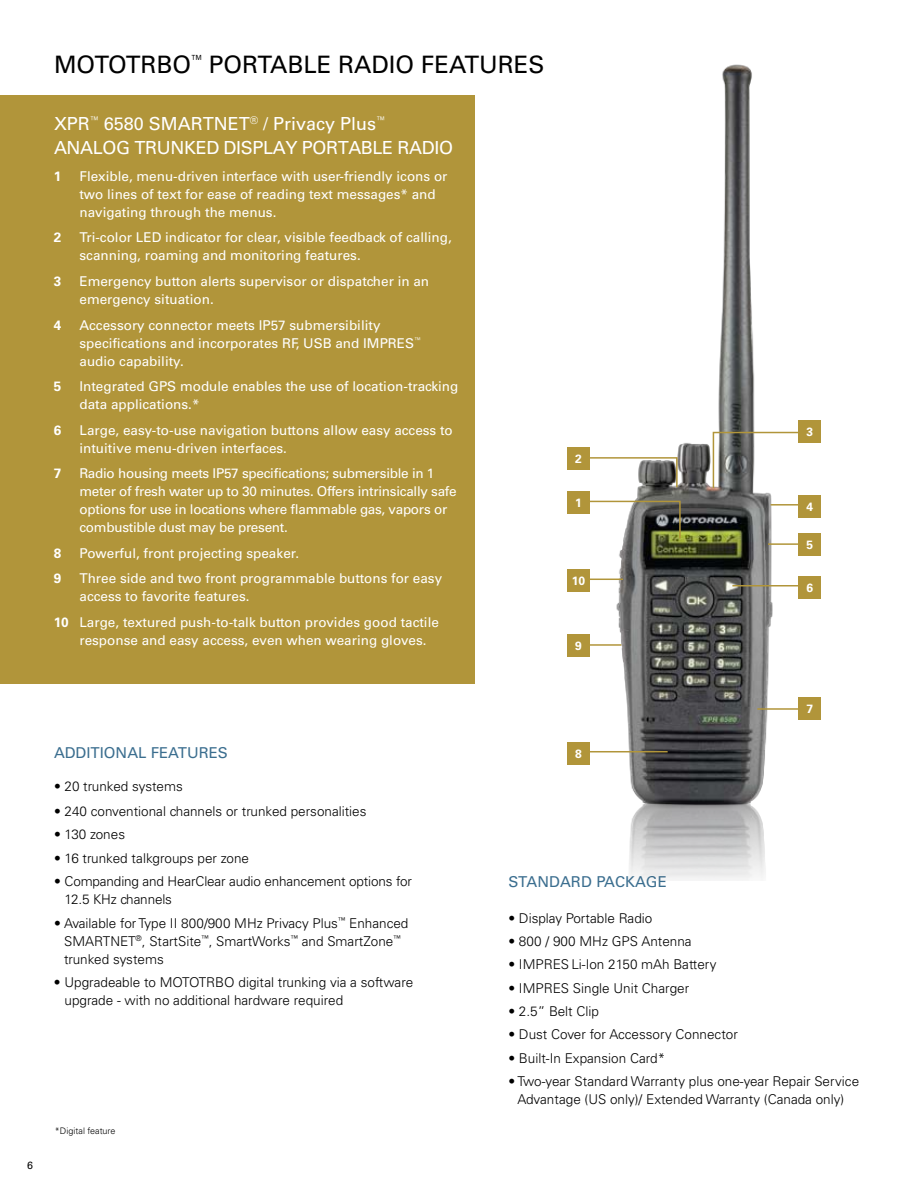
<style>
.page{position:relative;width:918px;height:1188px;background:#fff}
.page>*{position:absolute;margin:0;border:0;box-sizing:border-box;transform-origin:0 0}
.t1{font:24px "Univers";color:#000}
.t2{font:18px/24px "Univers";color:#fff}
.t3{font:15px "Univers";color:#3b6e8f}
.t4{font:13.5px/18px "Univers";color:#fff}
.t5{font:300 13.5px/18px "Univers";color:#000}
.t6{font:13.5px/18px "Univers";letter-spacing:-.02em;color:#fff}
.t7{font:700 13.5px "Univers";color:#fff}
.t8{font:700 12px "Univers";color:#fff}
.t9{font:10.5px "Univers";color:#000}
.t10{font:300 9px "Univers";color:#000}
.s1{font-weight:700}
</style>
<div class="page">
<div style="left:0;top:96px;width:475px;height:588px;background:#b1953a"></div>
<img style="left:570px;top:64px;width:251px;height:816px">
<div style="left:567px;top:491px;width:23px;height:22px;background:#b1953a"></div>
<div style="left:799px;top:421px;width:22px;height:22px;background:#b1953a"></div>
<div style="left:567px;top:742px;width:23px;height:22px;background:#b1953a"></div>
<div style="left:567px;top:635px;width:23px;height:22px;background:#b1953a"></div>
<div style="left:567px;top:569px;width:23px;height:22px;background:#b1953a"></div>
<svg style="left:586px;top:456px;width:92px;height:33px"></svg>
<svg style="left:712px;top:431px;width:94px;height:59px"></svg>
<hr style="left:771px;top:504px;width:39px;height:2px;background:#b1953a">
<hr style="left:768px;top:543px;width:42px;height:2px;background:#b1953a">
<hr style="left:757px;top:708px;width:53px;height:2px;background:#b1953a">
<hr style="left:732px;top:585px;width:78px;height:1px;background:#b1953a">
<svg style="left:585px;top:500px;width:96px;height:40px"></svg>
<hr style="left:589px;top:579px;width:34px;height:1px;background:#b1953a">
<hr style="left:586px;top:644px;width:35px;height:2px;background:#b1953a">
<hr style="left:586px;top:751px;width:82px;height:1px;background:#b1953a">
<div style="left:567px;top:448px;width:23px;height:22px;background:#b1953a"></div>
<div style="left:799px;top:496px;width:22px;height:22px;background:#b1953a"></div>
<div style="left:799px;top:533px;width:22px;height:23px;background:#b1953a"></div>
<div style="left:799px;top:576px;width:22px;height:22px;background:#b1953a"></div>
<div style="left:799px;top:697px;width:22px;height:22px;background:#b1953a"></div>
<p class="t9" style="left:27px;top:1159px;width:7px">6</p>
<h1 class="t1" style="left:54px;top:50px;width:186px">MOTOTRBO<sup>™</sup> Portab</h1>
<h1 class="t1" style="left:304px;top:50px;width:146px">le Radio Feat</h1>
<h1 class="t1" style="left:479px;top:50px;width:35px">ures</h1>
<h2 class="t2" style="left:54px;top:112px;width:334px">XPR<sup>™</sup> 6580 SMARTNET<sup>®</sup> / Privacy Plus<sup>™<br></sup>ANALOG trun ked DisplaY Portab</h2>
<h2 class="t2" style="left:373px;top:136px;width:79px">le radio</h2>
<p class="t7" style="left:54px;top:168px;width:9px">1</p>
<p class="t4" style="left:80px;top:167px;width:370px">Flexible, menu-driven interface with user-friendly icons or two lines of text for ease of reading text messages* and navigating through the menus.</p>
<p class="t7" style="left:54px;top:230px;width:9px">2</p>
<p class="t4" style="left:80px;top:229px;width:374px">Tri-color LED indicator for clear, visible feedback of calling, scanning, roaming and monitoring features.</p>
<p class="t7" style="left:54px;top:273px;width:9px">3</p>
<p class="t4" style="left:80px;top:272px;width:351px">Emergency button alerts supervisor or dispatcher in an emergency situation.</p>
<p class="t7" style="left:54px;top:317px;width:9px">4</p>
<p class="t4" style="left:79px;top:316px;width:344px">Accessory connector meets I P57 submersibility specifications and incorporates RF, USB and I MPRES<sup>™ </sup>audio capability.</p>
<p class="t7" style="left:54px;top:379px;width:9px">5</p>
<p class="t4" style="left:79px;top:377px;width:380px">I ntegrated GPS module enables the use of location-tracking data applications.*</p>
<p class="t7" style="left:54px;top:422px;width:9px">6</p>
<p class="t4" style="left:79px;top:421px;width:375px">Large, easy-to-use navigation buttons allow easy access to intuitive menu-driven interfaces.</p>
<p class="t7" style="left:54px;top:466px;width:9px">7</p>
<p class="t6" style="left:79px;top:465px;width:379px">Radio housing meets I P57 specifications; submersible in 1 meter of fresh water up to 30 minutes. Offers intrinsically safe options for use in locations where flammable gas, vapors or combustible dust may be present.</p>
<p class="t7" style="left:54px;top:545px;width:9px">8</p>
<p class="t4" style="left:79px;top:544px;width:221px">Powerful, front projecting speaker.</p>
<p class="t7" style="left:54px;top:571px;width:9px">9</p>
<p class="t4" style="left:79px;top:570px;width:364px">Three side and two front programmable buttons for easy access to favorite features.</p>
<p class="t4" style="left:79px;top:613px;width:361px;text-indent:-25px"><span class="s1">10</span> Large, textured push-to-talk button provides good tactile response and easy access, even when wearing gloves.</p>
<p class="t3" style="left:54px;top:743px;width:63px">Additiona</p>
<p class="t3" style="left:138px;top:743px;width:31px">l Feat</p>
<p class="t3" style="left:187px;top:743px;width:22px">ures</p>
<p class="t5" style="left:54px;top:778px;width:130px">• 20 trunked systems</p>
<p class="t5" style="left:54px;top:802px;width:314px">• 240 conventional channels or trunked personalities</p>
<p class="t5" style="left:54px;top:826px;width:73px">• 130 zones</p>
<p class="t5" style="left:54px;top:849px;width:197px">• 16 trunked talkgroups per zone</p>
<p class="t5" style="left:65px;top:873px;width:349px;text-indent:-11px">• Companding and HearClear audio enhancement options for<br>12.5 KHz channels</p>
<p class="t5" style="left:64px;top:914px;width:346px;text-indent:-10px">• Available for Type II 800/900 MHz Privacy Plus<sup>™</sup> Enhanced<br>SMARTNET<sup>®</sup>, StartSite<sup>™</sup>, SmartWorks<sup>™</sup> and SmartZone<sup>™ </sup>trunked systems</p>
<p class="t5" style="left:64px;top:973px;width:350px;text-indent:-11px">• Upgradeable to MOTOTRBO digital trunking via a software upgrade - with no additional hardware required</p>
<p class="t10" style="left:55px;top:1125px;width:62px">*Digital feature</p>
<p class="t8" style="left:575px;top:452px;width:8px">2</p>
<p class="t8" style="left:575px;top:495px;width:8px">1</p>
<p class="t8" style="left:572px;top:573px;width:15px">10</p>
<p class="t8" style="left:575px;top:639px;width:8px">9</p>
<p class="t8" style="left:575px;top:747px;width:8px">8</p>
<p class="t8" style="left:807px;top:425px;width:8px">3</p>
<p class="t8" style="left:807px;top:500px;width:8px">4</p>
<p class="t8" style="left:807px;top:538px;width:8px">5</p>
<p class="t8" style="left:807px;top:580px;width:8px">6</p>
<p class="t8" style="left:807px;top:702px;width:8px">7</p>
<p class="t3" style="left:508px;top:872px;width:21px">Stan</p>
<p class="t3" style="left:549px;top:872px;width:98px">dar d Package</p>
<p class="t5" style="left:508px;top:909px;width:145px">• Display Portable Radio</p>
<p class="t5" style="left:508px;top:932px;width:185px">• 800 / 900 MHz GPS Antenna</p>
<p class="t5" style="left:508px;top:956px;width:210px">• IMPRES Li-Ion 2150 mAh Battery</p>
<p class="t5" style="left:508px;top:979px;width:182px">• IMPRES Single Unit Charger</p>
<p class="t5" style="left:508px;top:1002px;width:92px">• 2.5” Belt Clip</p>
<p class="t5" style="left:508px;top:1026px;width:231px">• Dust Cover for Accessory Connector</p>
<p class="t5" style="left:508px;top:1049px;width:158px">• Built-In Expansion Card*</p>
<p class="t5" style="left:508px;top:1073px;width:352px;text-align:center">• Two-year Standard Warranty plus one-year Repair Service<br>Advantage (US only)/ Extended Warranty (Canada only)</p>
</div>
